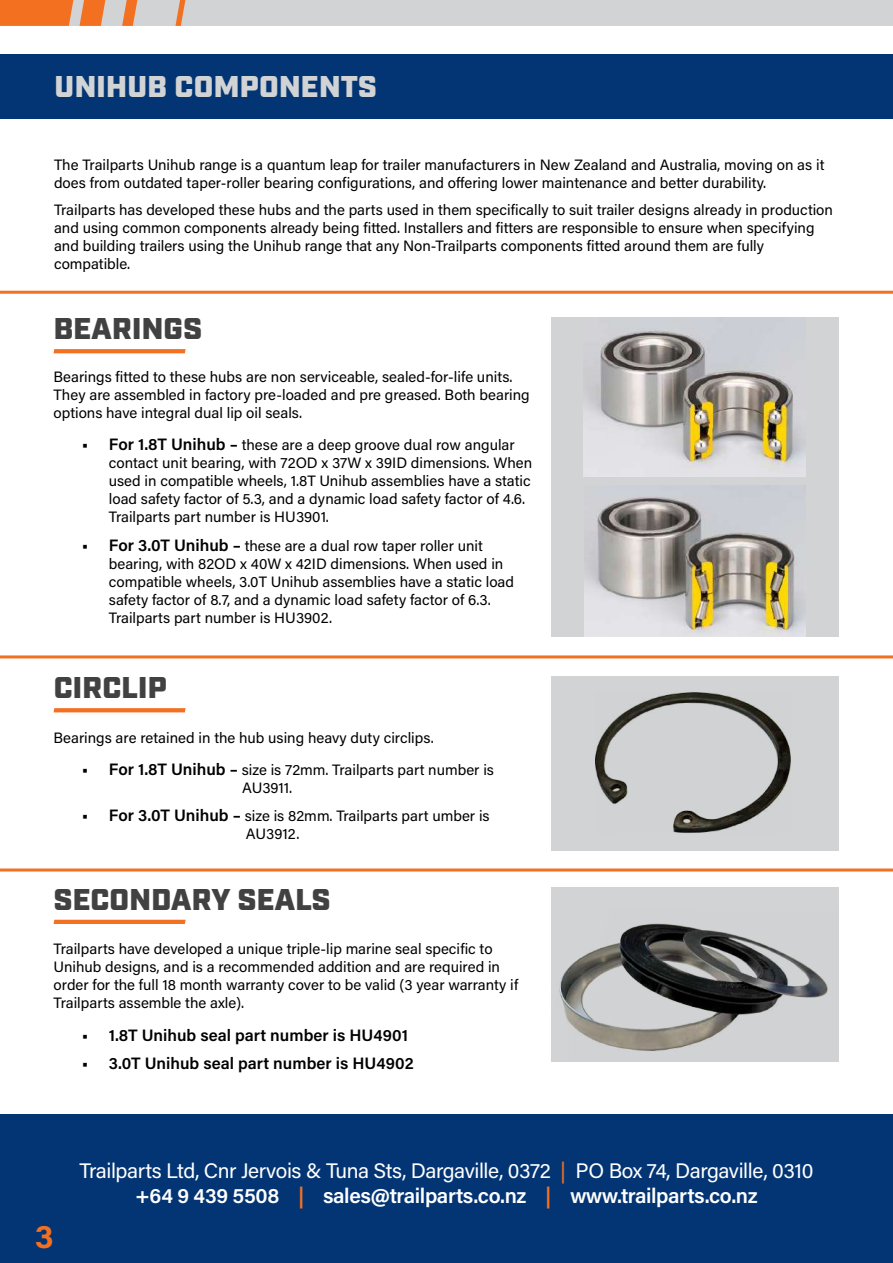
<style>
.page{position:relative;width:893px;height:1263px;background:#fff}
.page>*{position:absolute;margin:0;border:0;box-sizing:border-box;transform-origin:0 0}
.t1{font:700 33px "Acumin Pro";color:#f37021}
.t2{font:900 30px "Industry";letter-spacing:.01em;color:#414142}
.t3{font:900 30px "Industry";letter-spacing:.01em;color:#d1d3d4}
.t4{font:21px/25.2px "Acumin Pro";letter-spacing:-.02em;color:#fff;text-align:center}
.t5{font:600 16.5px "Acumin Pro";color:#000}
.t6{font:15px/18px "Acumin Pro";color:#000}
.s1{font-weight:600;font-size:16.5px}
.s2{color:#f37021}
.s3{font-weight:600}
.s4{font-weight:600;color:#f37021}
</style>
<div class="page">
<div style="left:0;top:0;width:893px;height:26px;background:#d1d3d4"></div>
<svg style="left:0;top:0;width:106px;height:26px"></svg>
<svg style="left:122px;top:0;width:16px;height:26px"></svg>
<svg style="left:175px;top:0;width:11px;height:26px"></svg>
<div style="left:0;top:1114px;width:893px;height:149px;background:#033574"></div>
<svg style="left:54px;top:349px;width:132px;height:4px"></svg>
<svg style="left:54px;top:708px;width:132px;height:4px"></svg>
<svg style="left:54px;top:920px;width:132px;height:4px"></svg>
<hr style="left:0;top:655px;width:893px;height:3px;background:#f37021">
<hr style="left:0;top:291px;width:893px;height:3px;background:#f37021">
<hr style="left:0;top:868px;width:893px;height:3px;background:#f37021">
<div style="left:551px;top:317px;width:287px;height:160px;background:#d1d3d4"></div>
<img style="left:583px;top:330px;width:223px;height:147px">
<div style="left:551px;top:477px;width:287px;height:160px;background:#d1d3d4"></div>
<img style="left:584px;top:486px;width:221px;height:151px">
<img style="left:551px;top:676px;width:287px;height:174px">
<img style="left:551px;top:888px;width:287px;height:174px">
<div style="left:0;top:54px;width:893px;height:64px;background:#033574"></div>
<h2 class="t3" style="left:55px;top:69px;width:324px">UNIHUB COMPONENTS</h2>
<p class="t6" style="left:54px;top:155px;width:772px">The Trailparts Unihub range is a quantum leap for trailer manufacturers in New Zealand and Australia, moving on as it does from outdated taper-roller bearing configurations, and offering lower maintenance and better durability.</p>
<p class="t6" style="left:54px;top:200px;width:780px">Trailparts has developed these hubs and the parts used in them specifically to suit trailer designs already in production and using common components already being fitted. Installers and fitters are responsible to ensure when specifying and building trailers using the Unihub range that any Non-Trailparts components fitted around them are fully compatible.</p>
<h2 class="t2" style="left:54px;top:311px;width:150px">BEARINGS</h2>
<p class="t6" style="left:54px;top:367px;width:478px">Bearings fitted to these hubs are non serviceable, sealed-for-life units.<br>They are assembled in factory pre-loaded and pre greased. Both bearing options have integral dual lip oil seals.</p>
<p class="t6" style="left:109px;top:435px;width:425px;text-indent:-27px"><span class="s1">• For 1.8T Unihub –</span> these are a deep groove dual row angular contact unit bearing, with 72OD x 37W x 39ID dimensions. When used in compatible wheels, 1.8T Unihub assemblies have a static load safety factor of 5.3, and a dynamic load safety factor of 4.6.<br>Trailparts part number is HU3901.</p>
<p class="t6" style="left:109px;top:536px;width:407px;text-indent:-27px"><span class="s1">• For 3.0T Unihub –</span> these are a dual row taper roller unit bearing, with 82OD x 40W x 42ID dimensions. When used in compatible wheels, 3.0T Unihub assemblies have a static load safety factor of 8.7, and a dynamic load safety factor of 6.3.<br>Trailparts part number is HU3902.</p>
<h2 class="t2" style="left:54px;top:670px;width:115px">CIRCLIP</h2>
<p class="t6" style="left:54px;top:728px;width:382px">Bearings are retained in the hub using heavy duty circlips.</p>
<p class="t6" style="left:242px;top:760px;width:253px;text-indent:-160px"><span class="s1">• For 1.8T Unihub –</span> size is 72mm. Trailparts part number is<br>AU3911.</p>
<p class="t6" style="left:246px;top:806px;width:245px;text-indent:-164px"><span class="s1">• For 3.0T Unihub –</span> size is 82mm. Trailparts part umber is<br>AU3912.</p>
<h2 class="t2" style="left:54px;top:881px;width:278px">SECONDARY SEALS</h2>
<p class="t6" style="left:54px;top:939px;width:466px">Trailparts have developed a unique triple-lip marine seal specific to Unihub designs, and is a recommended addition and are required in order for the full 18 month warranty cover to be valid (3 year warranty if Trailparts assemble the axle).</p>
<p class="t5" style="left:82px;top:1023px;width:328px">• 1.8T Unihub seal part number is HU4901</p>
<p class="t5" style="left:82px;top:1052px;width:333px">• 3.0T Unihub seal part number is HU4902</p>
<h1 class="t1" style="left:35px;top:1213px;width:20px">3</h1>
<h3 class="t4" style="left:80px;top:1157px;width:735px">Trailparts Ltd, Cnr Jervois &amp; Tuna Sts, Dargaville, 0372 <span class="s2">|</span> PO Box 74, Dargaville, 0310 <span class="s3">+64 9 439 5508</span> <span class="s4">|</span> <span class="s3">sales@trailparts.co.nz</span> <span class="s4">|</span> <span class="s3">www.trailparts.co.nz</span></h3>
</div>
